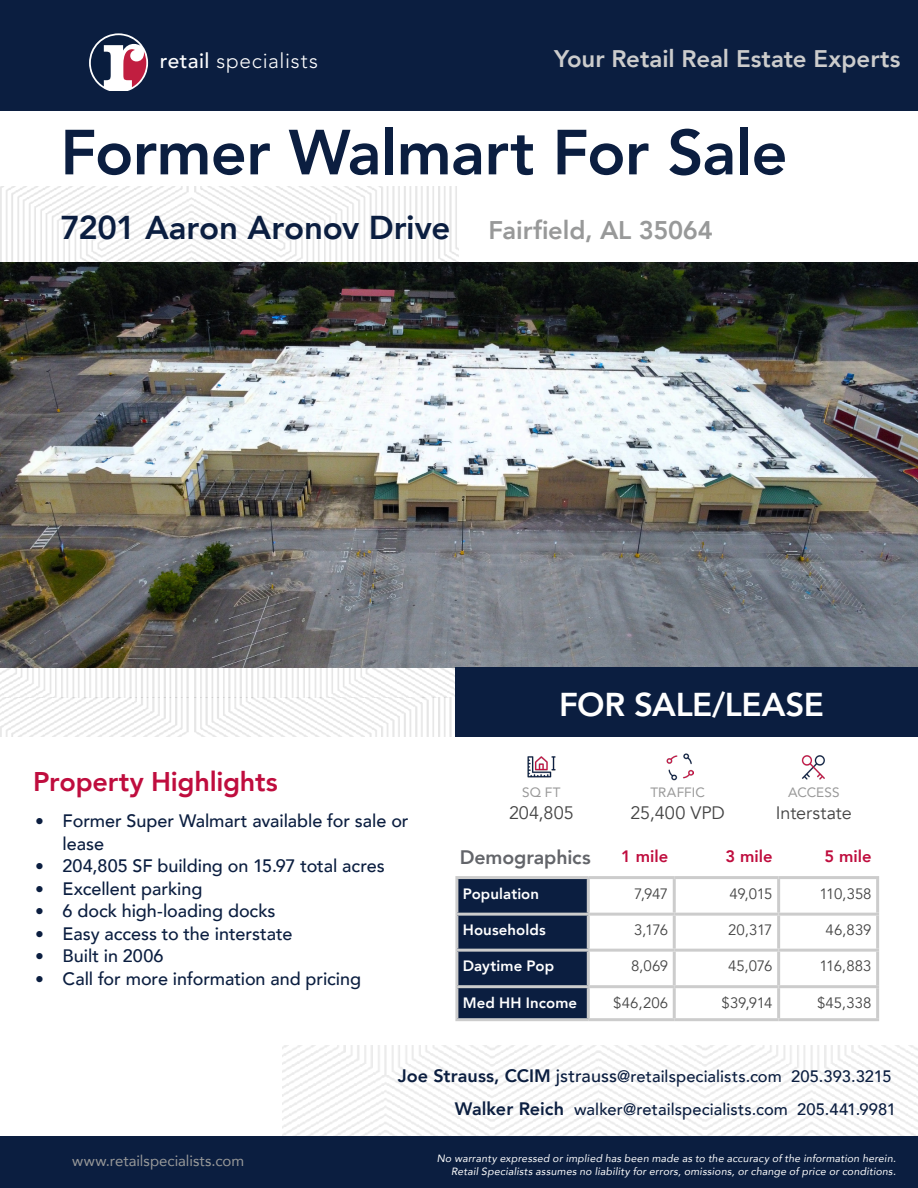
<style>
.page{position:relative;width:918px;height:1188px;background:#fff}
.page>*{position:absolute;margin:0;border:0;box-sizing:border-box;transform-origin:0 0}
.t1{font:800 63px "Avenir";letter-spacing:-.01em;color:#0b1e40}
.t2{font:800 33px "Avenir";letter-spacing:-.005em;color:#0b1e40}
.t3{font:800 33px "Avenir";letter-spacing:-.02em;color:#fff}
.t4{font:800 27px "Avenir";letter-spacing:-.01em;color:#bf0d3e}
.t5{font:800 24px "Avenir";color:#ccc}
.t6{font:300 21.3px "Avenir";letter-spacing:.035em;color:#fff}
.t7{font:300 20.85px "Avenir";letter-spacing:.035em;color:#fff}
.t8{font:800 19.5px "Avenir";letter-spacing:-.005em;color:#63656a}
.t9{font:500 18px/22.5px "Avenir";letter-spacing:-.005em;color:#0b1e40}
.t10{font:18px "Avenir";color:#444}
.t11{font:500 16.5px/33.8px "Avenir";letter-spacing:.005em;color:#0b1e40;text-align:right}
.t12{font:800 16.5px "Avenir";letter-spacing:.005em;color:#bf0d3e}
.t13{font:15px "Avenir";letter-spacing:-.02em;color:#444}
.t14{font:800 15px "Avenir";letter-spacing:.005em;color:#fff}
.t15{font:15px "Avenir";color:#989999}
.t16{font:13.5px "Avenir";letter-spacing:.005em;color:#999}
.t17{font:italic 10.5px/12.6px "Avenir";letter-spacing:.02em;color:#fff;text-align:right}
.s1{font-weight:500}
.s2{font-size:25.5px;color:#989999}
.s3{font-family:"Tahoma";font-weight:400}
.s4{font-weight:800;font-size:18px}
.s5{font-size:18px}
</style>
<div class="page">
<img style="left:0;top:186px;width:459px;height:551px">
<img style="left:0;top:262px;width:918px;height:406px">
<img style="left:283px;top:1046px;width:635px;height:91px">
<div style="left:0;top:1137px;width:918px;height:51px;background:#0b1e40"></div>
<img style="left:527px;top:756px;width:29px;height:22px">
<img style="left:801px;top:755px;width:24px;height:25px">
<div style="left:455px;top:668px;width:463px;height:69px;background:#0b1e40"></div>
<div style="left:0;top:0;width:918px;height:110px;background:#0b1e40"></div>
<div style="left:458px;top:879px;width:129px;height:139px;background:#0b1e40"></div>
<hr style="left:455px;top:876px;width:133px;height:3px;background:#ccc">
<hr style="left:455px;top:879px;width:3px;height:34px;background:#ccc">
<hr style="left:588px;top:876px;width:86px;height:3px;background:#ccc">
<hr style="left:587px;top:879px;width:3px;height:34px;background:#ccc">
<hr style="left:674px;top:876px;width:105px;height:3px;background:#ccc">
<hr style="left:673px;top:879px;width:3px;height:34px;background:#ccc">
<hr style="left:779px;top:876px;width:100px;height:3px;background:#ccc">
<hr style="left:777px;top:879px;width:3px;height:34px;background:#ccc">
<hr style="left:876px;top:879px;width:3px;height:34px;background:#ccc">
<hr style="left:455px;top:913px;width:133px;height:3px;background:#ccc">
<hr style="left:455px;top:916px;width:3px;height:33px;background:#ccc">
<hr style="left:588px;top:913px;width:86px;height:3px;background:#ccc">
<hr style="left:587px;top:916px;width:3px;height:33px;background:#ccc">
<hr style="left:674px;top:913px;width:105px;height:3px;background:#ccc">
<hr style="left:673px;top:916px;width:3px;height:33px;background:#ccc">
<hr style="left:779px;top:913px;width:100px;height:3px;background:#ccc">
<hr style="left:777px;top:916px;width:3px;height:33px;background:#ccc">
<hr style="left:876px;top:916px;width:3px;height:33px;background:#ccc">
<hr style="left:455px;top:949px;width:133px;height:3px;background:#ccc">
<hr style="left:455px;top:952px;width:3px;height:33px;background:#ccc">
<hr style="left:588px;top:949px;width:86px;height:3px;background:#ccc">
<hr style="left:587px;top:952px;width:3px;height:33px;background:#ccc">
<hr style="left:674px;top:949px;width:105px;height:3px;background:#ccc">
<hr style="left:673px;top:952px;width:3px;height:33px;background:#ccc">
<hr style="left:779px;top:949px;width:100px;height:3px;background:#ccc">
<hr style="left:777px;top:952px;width:3px;height:33px;background:#ccc">
<hr style="left:876px;top:952px;width:3px;height:33px;background:#ccc">
<hr style="left:455px;top:985px;width:133px;height:3px;background:#ccc">
<hr style="left:455px;top:988px;width:3px;height:30px;background:#ccc">
<hr style="left:588px;top:985px;width:86px;height:3px;background:#ccc">
<hr style="left:587px;top:988px;width:3px;height:30px;background:#ccc">
<hr style="left:674px;top:985px;width:105px;height:3px;background:#ccc">
<hr style="left:673px;top:988px;width:3px;height:30px;background:#ccc">
<hr style="left:779px;top:985px;width:100px;height:3px;background:#ccc">
<hr style="left:777px;top:988px;width:3px;height:30px;background:#ccc">
<hr style="left:876px;top:988px;width:3px;height:30px;background:#ccc">
<hr style="left:455px;top:1018px;width:133px;height:3px;background:#ccc">
<hr style="left:588px;top:1018px;width:86px;height:3px;background:#ccc">
<hr style="left:674px;top:1018px;width:105px;height:3px;background:#ccc">
<hr style="left:779px;top:1018px;width:100px;height:3px;background:#ccc">
<svg style="left:89px;top:33px;width:59px;height:58px"></svg>
<img style="left:666px;top:753px;width:27px;height:27px">
<p class="t7" style="left:160px;top:49px;width:160px"><span class="s1">retail</span> specialists</p>
<p class="t5" style="left:554px;top:40px;width:348px">Your Retail Real Estate Experts</p>
<p class="t6" style="left:126px;top:46px;width:164px"><span class="s1">retail</span> specialists</p>
<p class="t1" style="left:60px;top:103px;width:729px">Former Walmart For Sale</p>
<p class="t2" style="left:60px;top:202px;width:654px">7201 Aaron Aronov Drive <span class="s2">Fairfield, AL 35064</span></p>
<p class="t4" style="left:33px;top:760px;width:246px">Property Highlights</p>
<p class="t9" style="left:63px;top:809px;width:347px;text-indent:-27px"><span class="s3">•</span> Former Super Walmart available for sale or lease</p>
<p class="t9" style="left:36px;top:854px;width:351px"><span class="s3">•</span> 204,805 SF building on 15.97 total acres</p>
<p class="t9" style="left:36px;top:877px;width:168px"><span class="s3">•</span> Excellent parking</p>
<p class="t9" style="left:36px;top:899px;width:242px"><span class="s3">•</span> 6 dock high-loading docks</p>
<p class="t9" style="left:36px;top:922px;width:258px"><span class="s3">•</span> Easy access to the interstate</p>
<p class="t9" style="left:36px;top:944px;width:129px"><span class="s3">•</span> Built in 2006</p>
<p class="t9" style="left:36px;top:967px;width:327px"><span class="s3">•</span> Call for more information and pricing</p>
<p class="t3" style="left:559px;top:679px;width:266px">FOR SALE/LEASE</p>
<p class="t16" style="left:522px;top:782px;width:40px">SQ FT</p>
<p class="t10" style="left:509px;top:802px;width:66px">204,805</p>
<p class="t8" style="left:460px;top:842px;width:132px">Demographics</p>
<p class="t16" style="left:650px;top:782px;width:56px">TRAFFIC</p>
<p class="t10" style="left:631px;top:802px;width:96px">25,400 VPD</p>
<p class="t16" style="left:788px;top:782px;width:53px">ACCESS</p>
<p class="t10" style="left:776px;top:802px;width:77px">Interstate</p>
<p class="t12" style="left:621px;top:844px;width:49px">1 mile</p>
<p class="t12" style="left:726px;top:844px;width:49px">3 mile</p>
<p class="t12" style="left:825px;top:844px;width:49px">5 mile</p>
<p class="t14" style="left:463px;top:882px;width:78px">Population</p>
<p class="t13" style="left:634px;top:884px;width:35px">7,947</p>
<p class="t13" style="left:729px;top:884px;width:45px">49,015</p>
<p class="t13" style="left:819px;top:884px;width:54px">110,358</p>
<p class="t14" style="left:463px;top:918px;width:84px">Households</p>
<p class="t13" style="left:634px;top:921px;width:36px">3,176</p>
<p class="t13" style="left:728px;top:921px;width:46px">20,317</p>
<p class="t13" style="left:826px;top:921px;width:48px">46,839</p>
<p class="t14" style="left:463px;top:954px;width:93px">Daytime Pop</p>
<p class="t13" style="left:631px;top:957px;width:39px">8,069</p>
<p class="t13" style="left:728px;top:957px;width:46px">45,076</p>
<p class="t13" style="left:819px;top:957px;width:54px">116,883</p>
<p class="t14" style="left:463px;top:991px;width:116px">Med HH Income</p>
<p class="t13" style="left:613px;top:994px;width:57px">$46,206</p>
<p class="t13" style="left:722px;top:994px;width:53px">$39,914</p>
<p class="t13" style="left:817px;top:994px;width:56px">$45,338</p>
<p class="t15" style="left:72px;top:1149px;width:173px">www.retailspecialists.com</p>
<p class="t11" style="left:398px;top:1058px;width:500px"><span class="s4">Joe Strauss, CCIM</span> <span class="s5">jstrauss</span>@retailspecialists.com 205.393.3215<br><span class="s4">Walker Reich</span> walker@retailspecialists.com 205.441.9981</p>
<p class="t17" style="left:437px;top:1152px;width:461px">No warranty expressed or implied has been made as to the accuracy of the information herein.<br>Retail Specialists assumes no liability for errors, omissions, or change of price or conditions.</p>
</div>
